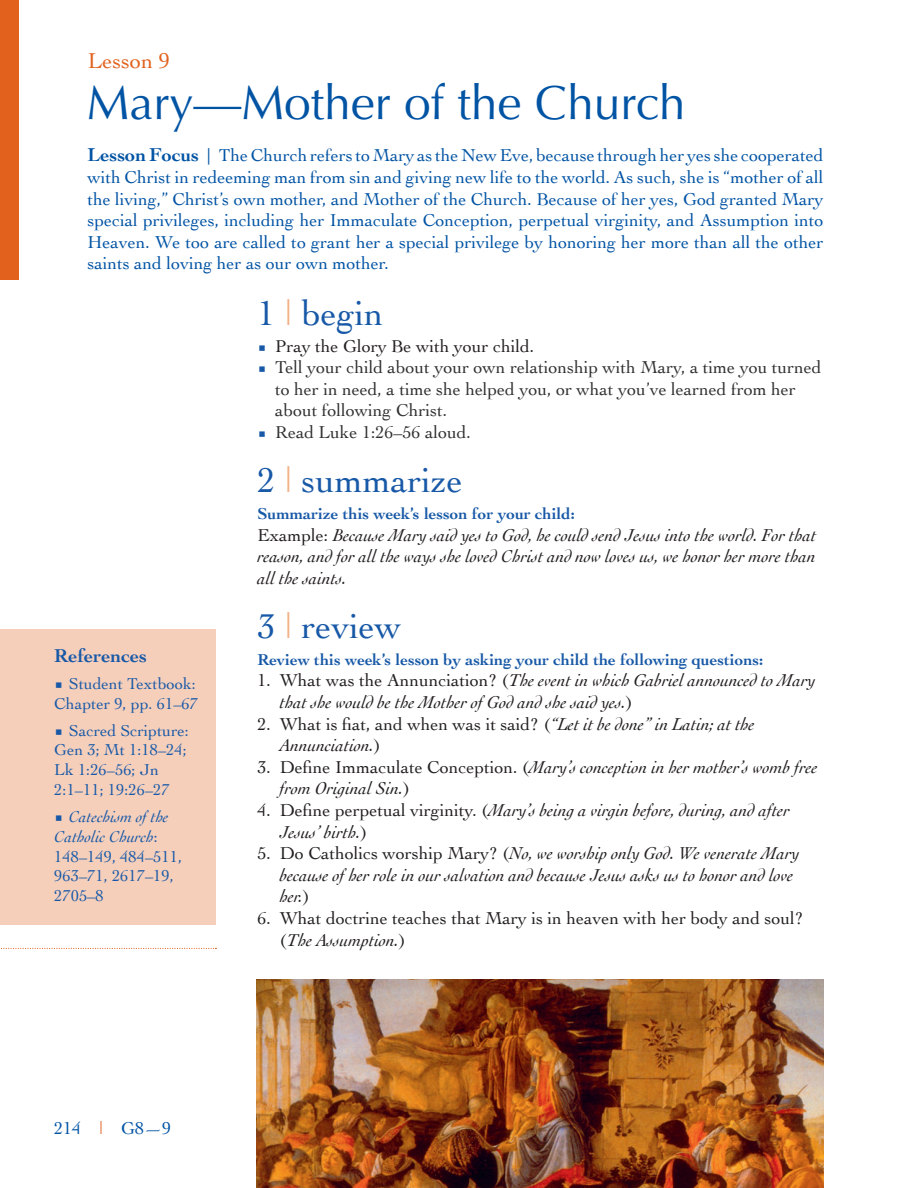
<style>
.page{position:relative;width:918px;height:1188px;background:#fff}
.page>*{position:absolute;margin:0;border:0;box-sizing:border-box;transform-origin:0 0}
.t1{font:48px "Optima";color:#0153a4}
.t2{font:36px "Cochin";color:#1859a7}
.t3{font:22.5px "Cochin";color:#e1611d}
.t4{font:700 19.5px "Cochin";color:#1859a7}
.content_body{font:italic 18px/21.6px "Cochin";color:#231f20}
.t5{font:18px/21.6px "Cochin";color:#0153a4;text-align:justify}
.t6{font:18px/21.6px "Cochin";color:#312f30}
.content_body-2{font:18px/21.6px "Cochin";color:#231f20}
.t7{font:16.5px/19.8px "Cochin";color:#1859a7}
.blue_instructions{font:700 16.5px "Cochin";color:#1859a7}
.t8{font:italic 16.5px "Cochin";color:#1859a7}
.s1{font-weight:700;font-size:19.5px}
.s2{font-family:"Times";font-size:16.5px}
.s3{font-style:normal}
.s4{font-style:inherit}
.s5{color:#f2b086}
.s6{font-style:italic}
.s7{color:#e1611d}
</style>
<div class="page">
<div style="left:0;top:0;width:19px;height:279px;background:#e1611d"></div>
<div style="left:0;top:630px;width:216px;height:295px;background:#f6cfbb"></div>
<svg style="left:0;top:948px;width:216px;height:1px"></svg>
<img style="left:256px;top:980px;width:568px;height:208px">
<p class="t3" style="left:88px;top:46px;width:84px">Lesson 9</p>
<p class="t1" style="left:87px;top:75px;width:600px">Mary—Mother of the Church</p>
<p class="t5" style="left:87px;top:144px;width:738px"><span class="s1">Lesson Focus</span> <span class="s2">|</span> The Church refers to Mary as the New Eve, because through her yes she cooperated with Christ in redeeming man from sin and giving new life to the world. As such, she is “mother of all the living,” Christ’s own mother, and Mother of the Church. Because of her yes, God granted Mary special privileges, including her Immaculate Conception, perpetual virginity, and Assumption into Heaven. We too are called to grant her a special privilege by honoring her more than all the other saints and loving her as our own mother.</p>
<p class="t4" style="left:54px;top:642px;width:94px">References</p>
<p class="t7" style="left:69px;top:673px;width:129px">Student Textbook:</p>
<p class="t7" style="left:54px;top:693px;width:145px">Chapter 9, pp. 61–67</p>
<p class="t7" style="left:69px;top:720px;width:122px">Sacred Scripture:</p>
<p class="t7" style="left:54px;top:739px;width:134px">Gen 3; Mt 1:18–24;<br>Lk 1:26–56; Jn<br>2:1–11; 19:26–27</p>
<p class="t8" style="left:69px;top:806px;width:101px">Catechism of the</p>
<p class="t8" style="left:54px;top:825px;width:105px">Catholic Church<span class="s3">:</span></p>
<p class="t7" style="left:54px;top:846px;width:129px">148–149, 484–511,<br>963–71, 2617–19,<br>2705–8</p>
<p class="t2" style="left:257px;top:289px;width:127px"><span class="s4">1</span> <span class="s5">|</span> begin</p>
<p class="content_body-2" style="left:275px;top:334px;width:261px">Pray the Glory Be with your child.</p>
<p class="t6" style="left:275px;top:356px;width:548px">Tell your child about your own relationship with Mary, a time you turned to her in need, a time she helped you, or what you’ve learned from her about following Christ.</p>
<p class="t6" style="left:275px;top:420px;width:197px">Read Luke 1:26–56 aloud.</p>
<p class="t2" style="left:257px;top:456px;width:207px"><span class="s4">2</span> <span class="s5">|</span> summarize</p>
<p class="blue_instructions" style="left:257px;top:502px;width:319px">Summarize this week’s lesson for your child:</p>
<p class="content_body" style="left:257px;top:523px;width:561px;text-align:justify"><span class="s3">Example:</span> Because Mary said yes to God, he could send Jesus into the world. For that reason, and for all the ways she loved Christ and now loves us, we honor her more than all the saints.</p>
<p class="t2" style="left:257px;top:602px;width:145px"><span class="s4">3</span> <span class="s5">|</span> review</p>
<p class="blue_instructions" style="left:257px;top:648px;width:508px">Review this week’s lesson by asking your child the following questions:</p>
<p class="content_body" style="left:280px;top:669px;width:537px;text-indent:-22px"><span class="s3">1. What was the Annunciation? (</span>The event in which Gabriel announced to Mary that she would be the Mother of God and she said yes.<span class="s3">)</span></p>
<p class="content_body" style="left:280px;top:712px;width:477px;text-indent:-22px"><span class="s3">2. What is fiat, and when was it said? (</span>“Let it be done” in Latin; at the<br>Annunciation.<span class="s3">)</span></p>
<p class="content_body" style="left:280px;top:755px;width:539px;text-indent:-22px"><span class="s3">3. Define Immaculate Conception. (</span>Mary’s conception in her mother’s womb free from Original Sin.<span class="s3">)</span></p>
<p class="content_body" style="left:280px;top:798px;width:511px;text-indent:-22px"><span class="s3">4. Define perpetual virginity. (</span>Mary’s being a virgin before, during, and after<br>Jesus’ birth.<span class="s3">)</span></p>
<p class="content_body" style="left:280px;top:842px;width:521px;text-indent:-22px"><span class="s3">5. Do Catholics worship Mary? (</span>No, we worship only God. We venerate Mary because of her role in our salvation and because Jesus asks us to honor and love her.<span class="s3">)</span></p>
<p class="content_body-2" style="left:280px;top:906px;width:525px;text-indent:-22px">6. What doctrine teaches that Mary is in heaven with her body and soul? (<span class="s6">The Assumption.</span>)</p>
<p class="t5" style="left:54px;top:1116px;width:118px">214 <span class="s7">|</span> G8—9</p>
</div>
